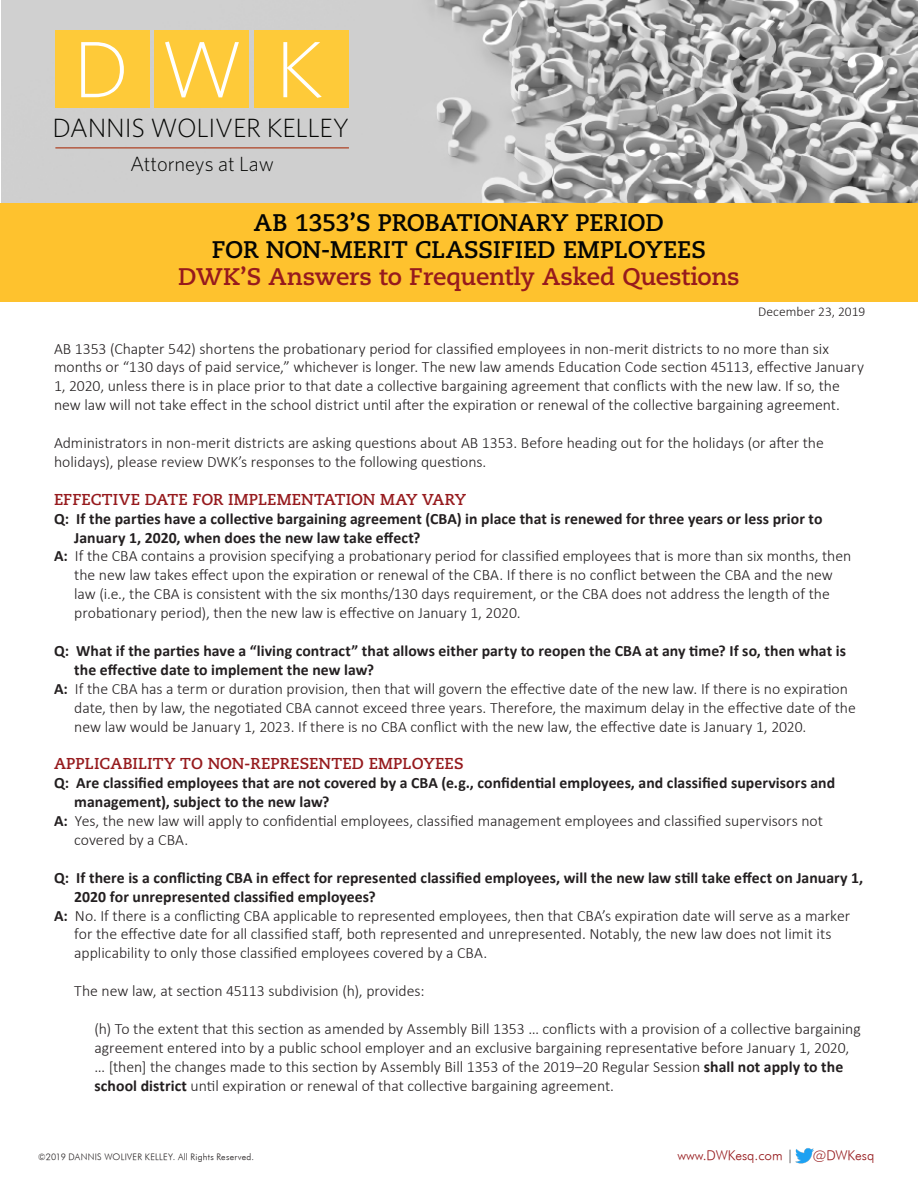
<style>
.page{position:relative;width:918px;height:1188px;background:#fff}
.page>*{position:absolute;margin:0;border:0;box-sizing:border-box;transform-origin:0 0}
.t1{font:300 26.4px "Whitney";letter-spacing:-.01em;color:#040503}
.t2{font:700 24px "Caecilia LT Std";letter-spacing:-.01em;color:#040503}
.t3{font:700 24px "Caecilia LT Std";letter-spacing:-.01em;color:#961a1d}
.t4{font:300 20.55px "Whitney";letter-spacing:-.005em;color:#040503}
.t5{font:300 15.75px/18.9px "Calibri";color:#231f20}
.t6{font:700 15.75px/18.9px "Calibri";letter-spacing:.005em;color:#231f20}
.t7{font:700 15.75px "Caecilia LT Std";color:#961a1d}
.t8{font:italic 13.5px "Futura";color:#961a1d}
.t9{font:300 13.5px "Calibri";letter-spacing:.005em;color:#231f20}
.t10{font:italic 9px "Futura";letter-spacing:.03em;color:#231f20}
.s1{font-weight:700}
.s2{color:#231f20}
</style>
<div class="page">
<img style="left:795px;top:1148px;width:19px;height:16px">
<img style="left:2px;top:0;width:916px;height:203px">
<div style="left:55px;top:31px;width:94px;height:77px;background:#feca39"></div>
<div style="left:255px;top:31px;width:94px;height:77px;background:#feca39"></div>
<div style="left:155px;top:31px;width:94px;height:77px;background:#feca39"></div>
<svg style="left:81px;top:42px;width:43px;height:55px"></svg>
<svg style="left:165px;top:42px;width:74px;height:55px"></svg>
<svg style="left:283px;top:42px;width:39px;height:56px"></svg>
<hr style="left:55px;top:147px;width:294px;height:1px;background:#ae4224">
<div style="left:0;top:203px;width:918px;height:99px;background:#fec22e"></div>
<p class="t1" style="left:53px;top:113px;width:298px">DANNIS WOLIVER KELLEY</p>
<p class="t4" style="left:130px;top:152px;width:145px">Attorneys at Law</p>
<p class="t2" style="left:254px;top:209px;width:412px">AB 1353’S PROBATIONARY PERIOD</p>
<p class="t2" style="left:212px;top:236px;width:496px">FOR NON-MERIT CLASSIFIED EMPLOYEES</p>
<p class="t3" style="left:178px;top:263px;width:563px">DWK’S Answers to Frequently Asked Questions</p>
<p class="t9" style="left:758px;top:303px;width:109px">December 23, 2019</p>
<p class="t5" style="left:54px;top:339px;width:811px">AB 1353 (Chapter 542) shortens the probationary period for classified employees in non-merit districts to no more than six months or “130 days of paid service,” whichever is longer. The new law amends Education Code section 45113, effective January 1, 2020, unless there is in place prior to that date a collective bargaining agreement that conflicts with the new law. If so, the new law will not take effect in the school district until after the expiration or renewal of the collective bargaining agreement.</p>
<p class="t5" style="left:54px;top:433px;width:771px">Administrators in non-merit districts are asking questions about AB 1353. Before heading out for the holidays (or after the holidays), please review DWK’s responses to the following questions.</p>
<p class="t7" style="left:54px;top:490px;width:414px">EFFECTIVE DATE FOR IMPLEMENTATION MAY VARY</p>
<p class="t6" style="left:54px;top:509px;width:770px">Q: If the parties have a collective bargaining agreement (CBA) in place that is renewed for three years or less prior to</p>
<p class="t6" style="left:74px;top:528px;width:348px">January 1, 2020, when does the new law take effect?</p>
<p class="t5" style="left:74px;top:547px;width:779px;text-indent:-20px"><span class="s1">A:</span> If the CBA contains a provision specifying a probationary period for classified employees that is more than six months, then the new law takes effect upon the expiration or renewal of the CBA. If there is no confl ict between the CBA and the new law (i.e., the CBA is consistent with the six months/130 days requirement, or the CBA does not address the length of the probationary period), then the new law is effective on January 1, 2020.</p>
<p class="t6" style="left:74px;top:641px;width:773px;text-indent:-20px">Q: What if the parties have a “living contract” that allows either party to reopen the CBA at any time? If so, then what is the effective date to implement the new law?</p>
<p class="t5" style="left:74px;top:679px;width:783px;text-indent:-20px"><span class="s1">A:</span> If the CBA has a term or duration provision, then that will govern the effective date of the new law. If there is no expiration date, then by law, the negotiated CBA cannot exceed three years. Therefore, the maximum delay in the effective date of the new law would be January 1, 2023. If there is no CBA confl ict with the new law, the effective date is January 1, 2020.</p>
<p class="t7" style="left:54px;top:755px;width:411px">APPLICABILITY TO NON-REPRESENTED EMPLOYEES</p>
<p class="t6" style="left:74px;top:774px;width:763px;text-indent:-20px">Q: Are classified employees that are not covered by a CBA (e.g., confidential employees, and classified supervisors and management), subject to the new law?</p>
<p class="t5" style="left:74px;top:811px;width:750px;text-indent:-20px"><span class="s1">A:</span> Yes, the new law will apply to confidential employees, classified management employees and classified supervisors not covered by a CBA.</p>
<p class="t6" style="left:74px;top:868px;width:791px;text-indent:-20px">Q: If there is a conflicting CBA in effect for represented classified employees, will the new law still take effect on January 1,<br>2020 for unrepresented classified employees?</p>
<p class="t5" style="left:74px;top:906px;width:777px;text-indent:-20px"><span class="s1">A:</span> No. If there is a confl icting CBA applicable to represented employees, then that CBA’s expiration date will serve as a marker for the effective date for all classified staff, both represented and unrepresented. Notably, the new law does not limit its applicability to only those classified employees covered by a CBA.</p>
<p class="t5" style="left:74px;top:981px;width:352px">The new law, at section 45113 subdivision (h), provides:</p>
<p class="t5" style="left:94px;top:1019px;width:768px">(h) To the extent that this section as amended by Assembly Bill 1353 … confl icts with a provision of a collective bargaining agreement entered into by a public school employer and an exclusive bargaining representative before January 1, 2020, … [then] the changes made to this section by Assembly Bill 1353 of the 2019–20 Regular Session <span class="s1">shall not apply to the school district</span> until expiration or renewal of that collective bargaining agreement.</p>
<p class="t10" style="left:38px;top:1152px;width:218px">©2019 DANNIS WOLIVER KELLEY. All Rights Reserved.</p>
<p class="t8" style="left:677px;top:1147px;width:117px">www.DWKesq.com <span class="s2">|</span></p>
<p class="t8" style="left:813px;top:1147px;width:63px">@DWKesq</p>
</div>
